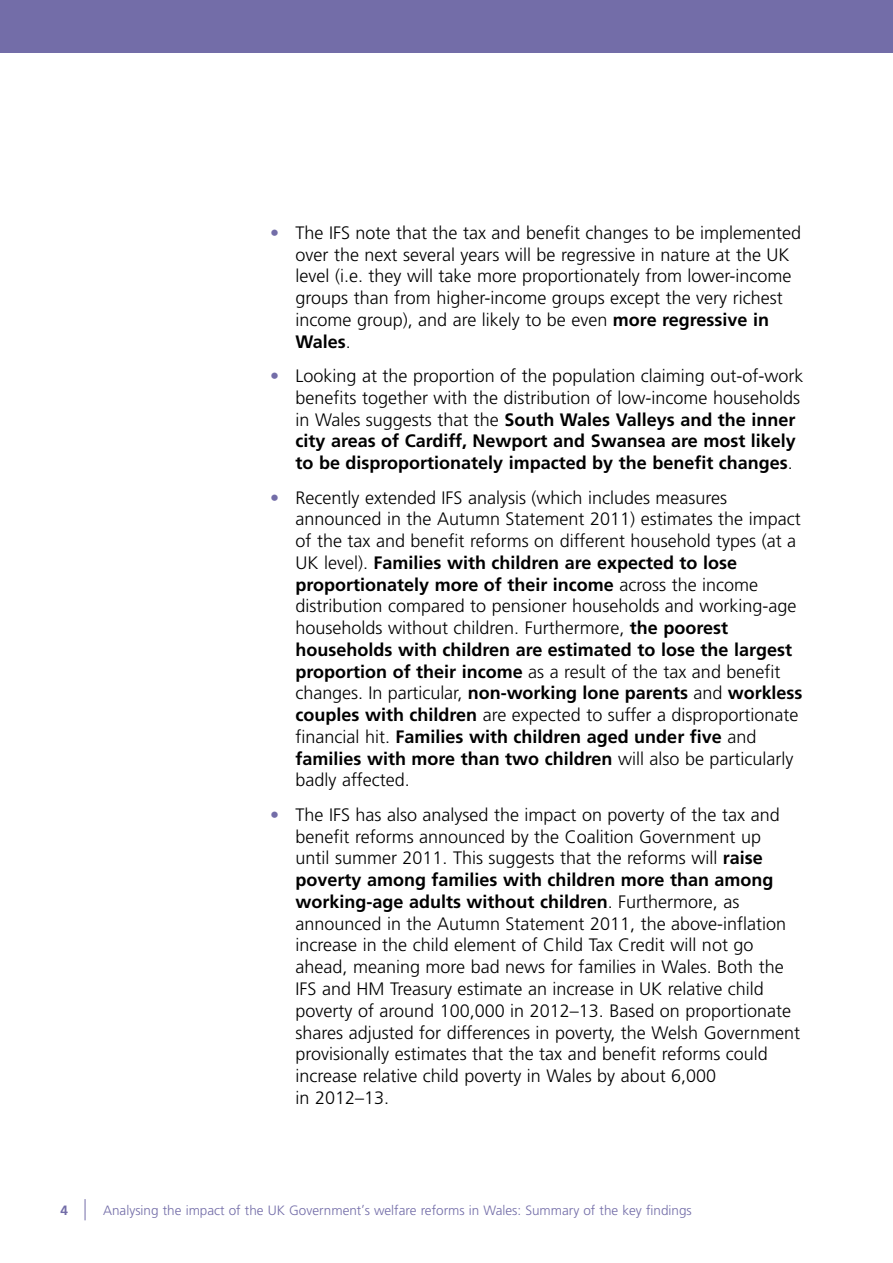
<style>
.page{position:relative;width:893px;height:1263px;background:#fff}
.page>*{position:absolute;margin:0;border:0;box-sizing:border-box;transform-origin:0 0}
._05__Heading_20pt{font:300 18px/21.8px "Frutiger LT Std";color:#000}
.t1{font:300 13.5px "Frutiger LT Std";color:#736da8}
.t2{font:700 13.5px "Frutiger LT Std";color:#736da8}
.s1{color:#736da8}
.s2{font-weight:700}
.s3{font-stretch:condensed}
</style>
<div class="page">
<div style="left:0;top:0;width:893px;height:53px;background:#736da8"></div>
<svg style="left:85px;top:1199px;width:1px;height:21px"></svg>
<p class="_05__Heading_20pt" style="left:296px;top:222px;width:507px;text-indent:-26px"><span class="s1">•</span> The IFS note that the tax and benefit changes to be implemented over the next several years will be regressive in nature at the UK level (i.e. they will take more proportionately from lower-income groups than from higher-income groups except the very richest income group), and are likely to be even <span class="s2">more regressive in Wales</span>.</p>
<p class="_05__Heading_20pt" style="left:296px;top:365px;width:509px;text-indent:-26px"><span class="s1">•</span> Looking at the proportion of the population claiming out-of-work benefits together with the distribution of low-income households in Wales suggests that the <span class="s2">South Wales Valleys and the inner city areas of Cardiff, Newport and Swansea are most likely to be disproportionately impacted by the benefit changes</span>.</p>
<p class="_05__Heading_20pt" style="left:296px;top:487px;width:508px;text-indent:-26px"><span class="s1">•</span> Recently extended IFS analysis (which includes measures announced in the Autumn Statement 2011) estimates the impact of the tax and benefit reforms on different household types (at a UK level). <span class="s2">Families with children are expected to lose proportionately more of their income</span> across the income distribution compared to pensioner households and working-age households without children. Furthermore, <span class="s2">the poorest households with children are estimated to lose the largest proportion of their income</span> as a result of the tax and benefit changes. In particular, <span class="s2">non-working lone parents</span> and <span class="s2">workless couples with children</span> are expected to suffer a disproportionate financial hit. <span class="s2">Families with children aged under five</span> and <span class="s2">families with more than two children</span> will also be particularly badly affected.</p>
<p class="_05__Heading_20pt" style="left:296px;top:804px;width:506px;text-indent:-26px"><span class="s1">•</span> The IFS has also analysed the impact on poverty of the tax and benefit reforms announced by the Coalition Government up<br>until summer 2011. This suggests that the reforms will <span class="s2">raise poverty among families with children more than among working-age adults without children</span>. Furthermore, as announced in the Autumn Statement 2011, the above-inflation increase in the child element of Child Tax Credit will not go ahead, meaning more bad news for families in Wales. Both the IFS and HM Treasury estimate an increase in UK relative child poverty of around 100,000 in 2012–13. Based on proportionate shares adjusted for differences in poverty, the Welsh Government provisionally estimates that the tax and benefit reforms could increase relative child poverty in Wales by about 6,000<br>in 2012–13.</p>
<p class="t2" style="left:61px;top:1203px;width:9px">4</p>
<p class="t1" style="left:103px;top:1203px;width:590px">Analysing the impact of the UK Government<span class="s3">’</span>s welfare reforms in Wales: Summary of the key findings</p>
</div>
